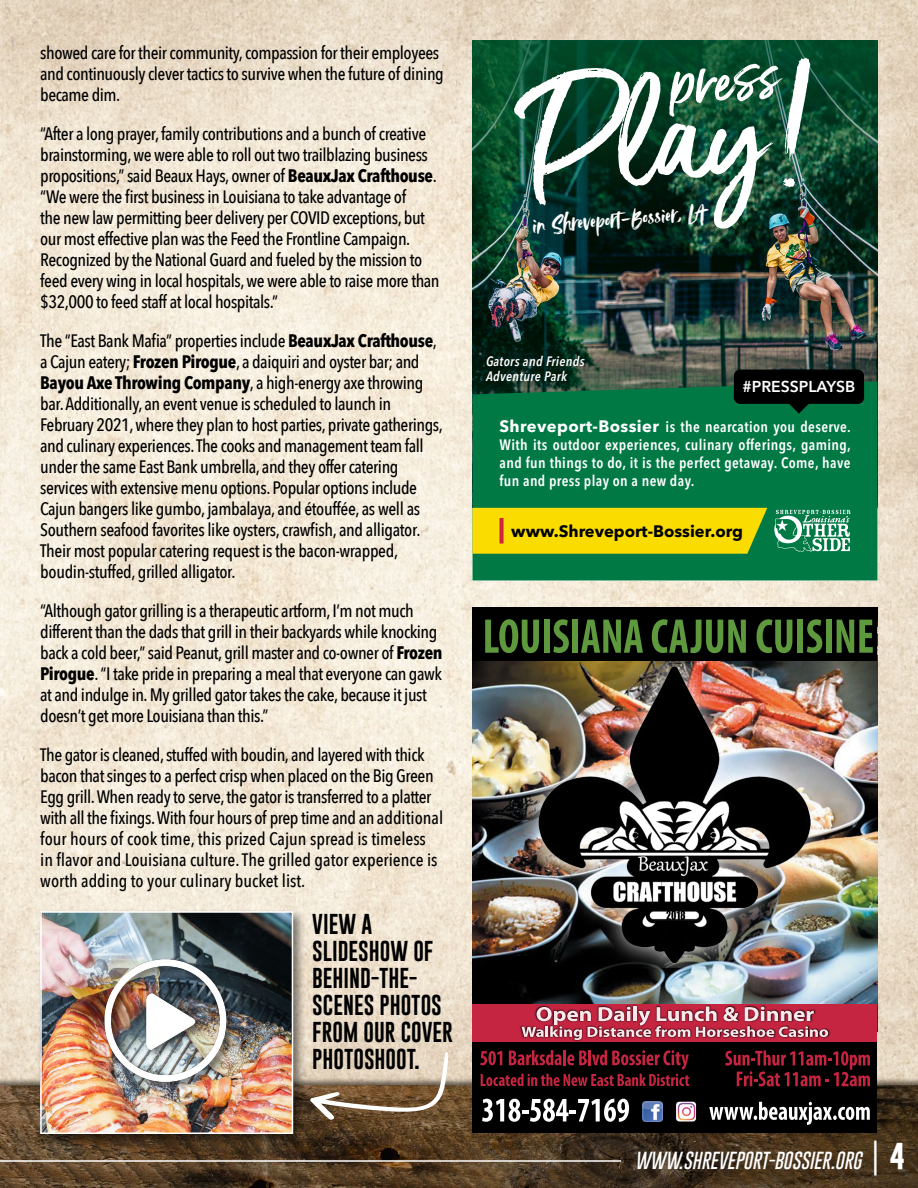
<style>
.page{position:relative;width:918px;height:1188px;background:#fff}
.page>*{position:absolute;margin:0;border:0;box-sizing:border-box;transform-origin:0 0}
.t1{font:141.3px "Gotcha Standup";color:#fff}
.t2{font:67.2px "Gotcha Standup";color:#fff}
.t3{font:24.15px "Avallon";color:#fff}
.t4{font:21px/27px "Gobold";color:#000}
.t5{font:500 18px/21px "Avenir Next Condensed";letter-spacing:-.025em;color:#000}
.t6{font:italic 100 18px "Gobold";color:#fff}
.t7{font:700 16.5px "Avenir Next LT Pro";color:#000}
.t8{font:600 15.75px "Avenir Next LT Pro";color:#fff}
.t9{font:600 condensed 15px/18px "Avenir Next LT Pro";letter-spacing:.025em;color:#fff;text-align:justify}
.t10{font:italic 600 condensed 13.5px/15px "Avenir Next LT Pro";letter-spacing:.025em;color:#fff}
.s1{font-family:"Avenir Next LT Pro";font-weight:700;font-stretch:condensed}
.s2{font-weight:700;font-stretch:normal;font-size:16.5px}
.s3{font-style:normal;font-size:27px}
.s4{font-weight:700;font-style:normal;font-size:27px}
</style>
<div class="page">
<img style="left:0;top:0;width:918px;height:1188px">
<hr style="left:0;top:1160px;width:621px;height:2px;background:#fff">
<img style="left:472px;top:661px;width:406px;height:343px">
<div style="left:472px;top:1004px;width:406px;height:40px;background:#c62541"></div>
<div style="left:472px;top:1042px;width:406px;height:90px;background:#000"></div>
<div style="left:472px;top:608px;width:406px;height:53px;background:#000"></div>
<svg style="left:480px;top:1050px;width:209px;height:36px"></svg>
<img style="left:519px;top:1003px;width:312px;height:38px">
<svg style="left:522px;top:1006px;width:306px;height:34px"></svg>
<svg style="left:725px;top:1050px;width:145px;height:36px"></svg>
<svg style="left:709px;top:1102px;width:161px;height:23px"></svg>
<svg style="left:482px;top:1099px;width:147px;height:23px"></svg>
<img style="left:676px;top:1101px;width:21px;height:21px">
<img style="left:643px;top:1101px;width:20px;height:20px">
<img style="left:524px;top:665px;width:302px;height:303px">
<img style="left:508px;top:619px;width:365px;height:35px">
<svg style="left:485px;top:619px;width:54px;height:34px"></svg>
<div style="left:544px;top:620px;width:6px;height:33px;background:#5e993d"></div>
<svg style="left:553px;top:619px;width:16px;height:34px"></svg>
<div style="left:572px;top:620px;width:6px;height:33px;background:#5e993d"></div>
<svg style="left:581px;top:620px;width:62px;height:33px"></svg>
<svg style="left:652px;top:619px;width:94px;height:34px"></svg>
<svg style="left:757px;top:619px;width:35px;height:34px"></svg>
<div style="left:797px;top:620px;width:6px;height:33px;background:#5e993d"></div>
<svg style="left:807px;top:619px;width:15px;height:34px"></svg>
<div style="left:826px;top:620px;width:5px;height:33px;background:#5e993d"></div>
<svg style="left:837px;top:620px;width:36px;height:33px"></svg>
<img style="left:472px;top:40px;width:406px;height:270px">
<img style="left:472px;top:310px;width:406px;height:71px">
<div style="left:472px;top:381px;width:406px;height:200px;background:#007945"></div>
<div style="left:472px;top:508px;width:295px;height:46px;background:#fbdc00"></div>
<svg style="left:500px;top:518px;width:4px;height:26px"></svg>
<div style="left:734px;top:370px;width:130px;height:34px;background:#000;border-radius:6px"></div>
<svg style="left:783px;top:403px;width:32px;height:11px"></svg>
<svg style="left:774px;top:510px;width:77px;height:42px"></svg>
<div style="left:481px;top:351px;width:114px;height:41px;background:#000;opacity:.5"></div>
<div style="left:37px;top:909px;width:270px;height:239px;background:#000;opacity:.5"></div>
<img style="left:43px;top:914px;width:247px;height:217px">
<div style="left:40px;top:911px;width:253px;height:223px;border:2px solid #fff"></div>
<img style="left:79px;top:934px;width:173px;height:172px">
<svg style="left:310px;top:1052px;width:138px;height:69px;background:#ad9880"></svg>
<p class="t5" style="left:40px;top:42px;width:405px">showed care for their community, compassion for their employees and continuously clever tactics to survive when the future of dining became dim.</p>
<p class="t5" style="left:40px;top:123px;width:401px">“After a long prayer, family contributions and a bunch of creative brainstorming, we were able to roll out two trailblazing business propositions,” said Beaux Hays, owner of <span class="s1">BeauxJax Crafthouse</span>. “We were the first business in Louisiana to take advantage of<br>the new law permitting beer delivery per COVID exceptions, but our most effective plan was the Feed the Frontline Campaign.<br>Recognized by the National Guard and fueled by the mission to feed every wing in local hospitals, we were able to raise more than $32,000 to feed staff at local hospitals.”</p>
<p class="t5" style="left:40px;top:330px;width:404px">The “East Bank Mafia” properties include <span class="s1">BeauxJax Crafthouse</span>, a Cajun eatery; <span class="s1">Frozen Pirogue</span>, a daiquiri and oyster bar; and <span class="s1">Bayou Axe Throwing Company</span>, a high-energy axe throwing bar. Additionally, an event venue is scheduled to launch in February 2021, where they plan to host parties, private gatherings, and culinary experiences. The cooks and management team fall under the same East Bank umbrella, and they offer catering services with extensive menu options. Popular options include Cajun bangers like gumbo, jambalaya, and étouffée, as well as Southern seafood favorites like oysters, crawfish, and alligator.<br>Their most popular catering request is the bacon-wrapped, boudin-stuffed, grilled alligator.</p>
<p class="t5" style="left:40px;top:600px;width:404px">“Although gator grilling is a therapeutic artform, I’m not much different than the dads that grill in their backyards while knocking back a cold beer,” said Peanut, grill master and co-owner of <span class="s1">Frozen Pirogue</span>. “I take pride in preparing a meal that everyone can gawk at and indulge in. My grilled gator takes the cake, because it just doesn’t get more Louisiana than this.”</p>
<p class="t5" style="left:40px;top:744px;width:405px">The gator is cleaned, stuffed with boudin, and layered with thick bacon that singes to a perfect crisp when placed on the Big Green Egg grill. When ready to serve, the gator is transferred to a platter with all the fixings. With four hours of prep time and an additional four hours of cook time, this prized Cajun spread is timeless in flavor and Louisiana culture. The grilled gator experience is worth adding to your culinary bucket list.</p>
<p class="t4" style="left:312px;top:910px;width:142px">VIEW A<br>SLIDESHOW OF<br>BEHIND-THE-<br>SCENES PHOTOS<br>FROM OUR COVER<br>PHOTOSHOOT.</p>
<h1 class="t1" style="left:517px;top:50px;width:298px;rotate:-4deg">Play!</h1>
<h2 class="t2" style="left:666px;top:38px;width:132px;rotate:-5deg">press</h2>
<h3 class="t3" style="left:531px;top:209px;width:175px;rotate:-4deg">in Shreveport-Bossier, LA</h3>
<p class="t10" style="left:486px;top:354px;width:100px">Gators and Friends<br>Adventure Park</p>
<p class="t8" style="left:743px;top:377px;width:114px">#PRESSPLAYSB</p>
<p class="t9" style="left:499px;top:418px;width:353px"><span class="s2">Shreveport-Bossier</span> is the nearcation you deserve.<br>With its outdoor experiences, culinary offerings, gaming, and fun things to do, it is the perfect getaway. Come, have fun and press play on a new day.</p>
<p class="t7" style="left:511px;top:521px;width:233px">www.Shreveport-Bossier.org</p>
<p class="t6" style="left:635px;top:1149px;width:271px">WWW.SHREVEPORT-BOSSIER.ORG <span class="s3">|</span> <span class="s4">4</span></p>
</div>
